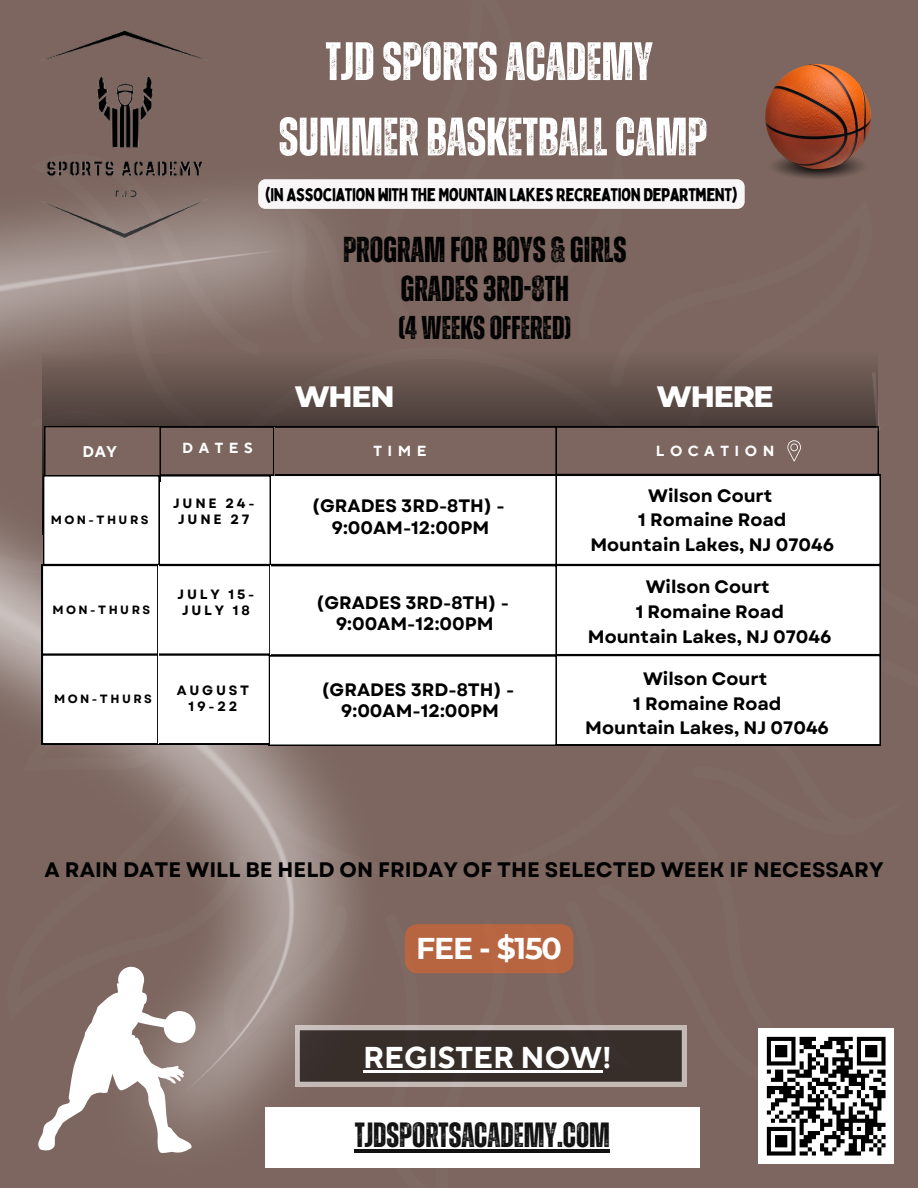
<style>
.page{position:relative;width:918px;height:1188px;background:#7c665f}
.page>*{position:absolute;margin:0;border:0;box-sizing:border-box;transform-origin:0 0}
.t1{font:700 54px/75.3px "Zuume Rough";color:#fff;text-align:center}
.t2{font:700 36px/39.3px "Zuume Rough";color:#000;text-align:center}
.t3{font:700 34.95px "Zuume Rough";color:#121212}
.t4{font:700 33px "Zuume Rough";color:#000}
.t5{font:700 30px "TT Norms Pro";color:#fff}
.t6{font:800 30px "Montserrat";letter-spacing:-.04em;color:#fff}
.t7{font:700 30px "Montserrat";letter-spacing:-.04em;color:#fff}
.t8{font:700 21px "Garet";color:#000}
.t9{font:700 18px/21.3px "Garet";color:#000;text-align:center}
.t10{font:18px "Bobby Jones";letter-spacing:-.03em;color:#000}
.t11{font:700 15.45px "TT Norms Pro";color:#fff}
.t12{font:700 14.55px "TT Norms Pro";letter-spacing:.38em;color:#fff}
.t13{font:700 13.5px/15.8px "Garet";letter-spacing:.205em;color:#000;text-align:center}
.t14{font:700 12px "Garet";letter-spacing:.205em;color:#000}
</style>
<div class="page">
<img style="left:0;top:411px;width:400px;height:769px">
<div style="left:265px;top:1107px;width:435px;height:61px;background:#fff"></div>
<div style="left:759px;top:1029px;width:135px;height:135px;background:#fff"></div>
<svg style="left:766px;top:1036px;width:120px;height:120px"></svg>
<svg style="left:295px;top:1026px;width:391px;height:60px;background:#504744"></svg>
<svg style="left:37px;top:967px;width:159px;height:187px"></svg>
<img style="left:35px;top:4px;width:179px;height:157px">
<img style="left:766px;top:65px;width:104px;height:114px">
<img style="left:0;top:161px;width:424px;height:250px">
<div style="left:42px;top:327px;width:836px;height:207px;background:linear-gradient(to right,#7d6861,#78625b)"></div>
<svg style="left:42px;top:370px;width:839px;height:376px"></svg>
<hr style="left:355px;top:1149px;width:255px;height:4px;background:#121212">
<hr style="left:363px;top:1071px;width:239px;height:2px;background:#fff">
<div style="left:405px;top:924px;width:168px;height:49px;background:#b76540"></div>
<svg style="left:258px;top:179px;width:487px;height:30px"></svg>
<p class="t1" style="left:279px;top:26px;width:430px">TJDSPORTSACADEMY<br>SUMMERBASKETBALLCAMP</p>
<p class="t10" style="left:265px;top:183px;width:474px">(IN ASSOCIATION WITH THE MOUNTAIN LAKES RECREATION DEPARTMENT)</p>
<p class="t2" style="left:343px;top:232px;width:285px">PROGRAMFORBOYS&amp;GIRLS<br>GRADES3RD-8TH</p>
<p class="t4" style="left:398px;top:312px;width:174px">(4WEEKSOFFERED)</p>
<p class="t11" style="left:82px;top:443px;width:36px">DAY</p>
<h4 class="t14" style="left:51px;top:511px;width:99px">MON-THURS</h4>
<p class="t12" style="left:182px;top:439px;width:72px">DATES</p>
<p class="t13" style="left:173px;top:495px;width:83px">JUNE 24-</p>
<p class="t13" style="left:178px;top:511px;width:73px">JUNE 27</p>
<p class="t14" style="left:52px;top:601px;width:99px">MON-THURS</p>
<p class="t13" style="left:178px;top:587px;width:78px">JULY 15-<br>JULY 18</p>
<p class="t14" style="left:54px;top:691px;width:99px">MON-THURS</p>
<p class="t13" style="left:177px;top:683px;width:74px">AUGUST<br>19-22</p>
<p class="t6" style="left:294px;top:378px;width:102px">WHEN</p>
<p class="t6" style="left:657px;top:378px;width:119px">WHERE</p>
<p class="t12" style="left:373px;top:442px;width:55px">TIME</p>
<p class="t9" style="left:312px;top:495px;width:194px">(GRADES 3RD-8TH) -<br>9:00AM-12:00PM</p>
<p class="t9" style="left:316px;top:592px;width:194px">(GRADES 3RD-8TH) -<br>9:00AM-12:00PM</p>
<p class="t9" style="left:321px;top:679px;width:194px">(GRADES 3RD-8TH) -<br>9:00AM-12:00PM</p>
<h4 class="t12" style="left:656px;top:442px;width:120px">LOCATION</h4>
<p class="t9" style="left:648px;top:485px;width:126px">Wilson Court</p>
<p class="t9" style="left:638px;top:510px;width:150px">1 Romaine Road</p>
<p class="t9" style="left:590px;top:534px;width:245px">Mountain Lakes, NJ 07046</p>
<h6 class="t9" style="left:646px;top:576px;width:126px">Wilson Court</h6>
<p class="t9" style="left:636px;top:601px;width:150px">1 Romaine Road</p>
<p class="t9" style="left:588px;top:626px;width:245px">Mountain Lakes, NJ 07046</p>
<p class="t9" style="left:643px;top:668px;width:126px">Wilson Court</p>
<h6 class="t9" style="left:633px;top:693px;width:150px">1 Romaine Road</h6>
<p class="t9" style="left:585px;top:717px;width:245px">Mountain Lakes, NJ 07046</p>
<p class="t8" style="left:45px;top:854px;width:841px">A RAIN DATE WILL BE HELD ON FRIDAY OF THE SELECTED WEEK IF NECESSARY</p>
<p class="t7" style="left:416px;top:930px;width:147px">FEE - $150</p>
<h3 class="t5" style="left:363px;top:1040px;width:250px">REGISTER NOW!</h3>
<p class="t3" style="left:355px;top:1119px;width:257px">TJDSPORTSACADEMY.COM</p>
</div>
